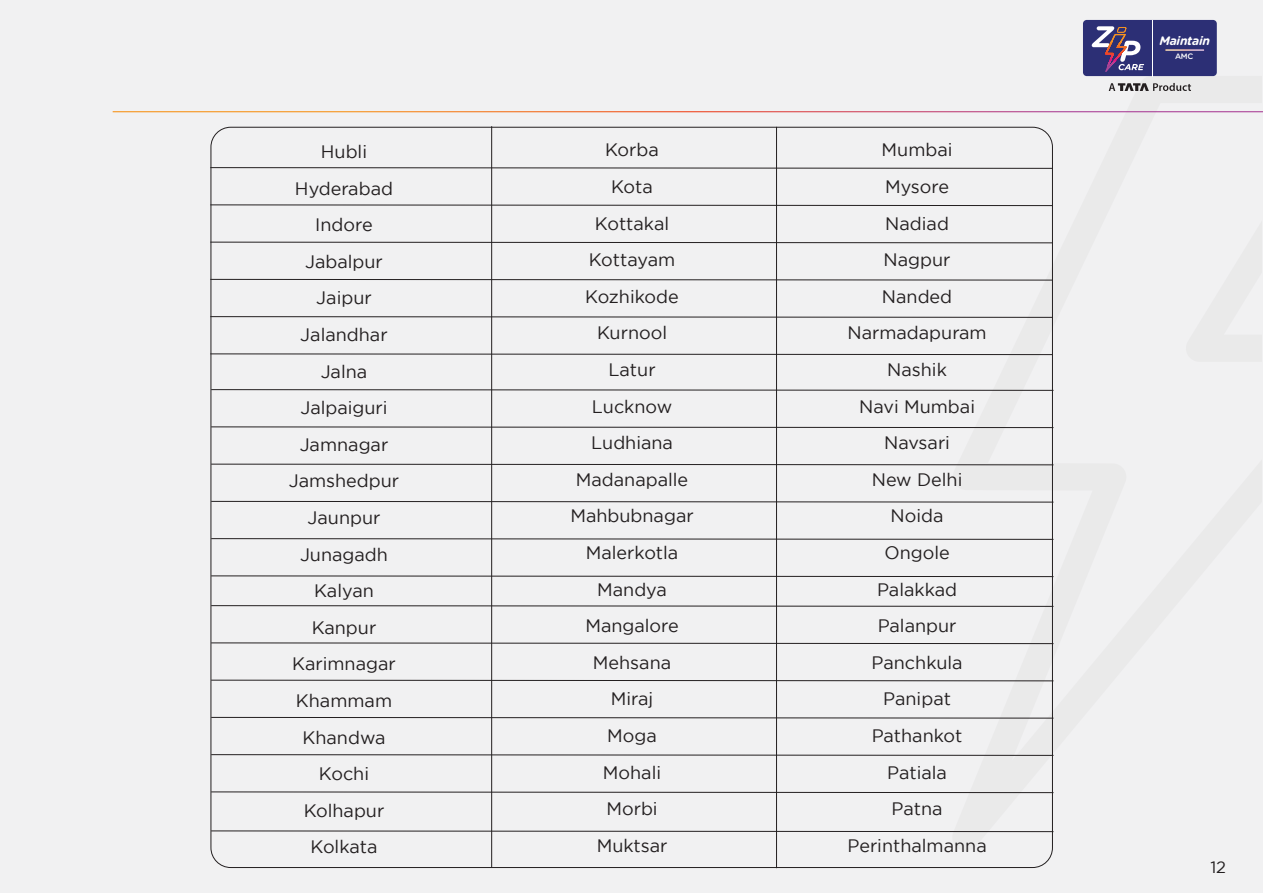
<style>
.page{position:relative;width:1263px;height:893px;background:#f1f1f2}
.page>*{position:absolute;margin:0;border:0;box-sizing:border-box;transform-origin:0 0}
.t1{font:18px/36.6px "Gotham";color:#231f20;text-align:center}
.t2{font:16.5px "Gotham";color:#231f20}
.t3{font:italic 700 12.3px "Gotham Rounded";letter-spacing:-.025em;color:#fff}
.t4{font:500 7.95px "Gotham Rounded";color:#fff}
</style>
<div class="page">
<svg style="left:951px;top:76px;width:311px;height:757px"></svg>
<hr style="left:113px;top:111px;width:1150px;height:1px;background:#fff">
<hr style="left:491px;top:126px;width:1px;height:741px;background:#231f20">
<hr style="left:776px;top:127px;width:1px;height:741px;background:#231f20">
<svg style="left:210px;top:167px;width:843px;height:2px;background:#888687"></svg>
<svg style="left:210px;top:204px;width:843px;height:2px;background:#898788"></svg>
<svg style="left:210px;top:241px;width:843px;height:3px"></svg>
<svg style="left:210px;top:279px;width:843px;height:2px;background:#898788"></svg>
<svg style="left:210px;top:316px;width:843px;height:2px;background:#888687"></svg>
<svg style="left:210px;top:353px;width:843px;height:2px;background:#898788"></svg>
<svg style="left:210px;top:389px;width:844px;height:2px;background:#888687"></svg>
<svg style="left:210px;top:426px;width:844px;height:2px;background:#898788"></svg>
<svg style="left:210px;top:463px;width:844px;height:3px"></svg>
<svg style="left:210px;top:501px;width:844px;height:2px;background:#898788"></svg>
<svg style="left:210px;top:538px;width:844px;height:2px;background:#888687"></svg>
<svg style="left:210px;top:575px;width:844px;height:2px;background:#898788"></svg>
<svg style="left:210px;top:605px;width:844px;height:2px;background:#888687"></svg>
<svg style="left:210px;top:642px;width:844px;height:2px;background:#898788"></svg>
<svg style="left:210px;top:679px;width:844px;height:3px"></svg>
<svg style="left:210px;top:717px;width:844px;height:2px;background:#898788"></svg>
<svg style="left:210px;top:754px;width:844px;height:2px;background:#888687"></svg>
<svg style="left:210px;top:791px;width:844px;height:2px;background:#898788"></svg>
<svg style="left:210px;top:830px;width:844px;height:2px;background:#8a8889"></svg>
<svg style="left:1109px;top:83px;width:82px;height:8px"></svg>
<div style="left:1083px;top:20px;width:134px;height:56px;background:#2c2f75;border-radius:4px"></div>
<svg style="left:1092px;top:26px;width:52px;height:46px"></svg>
<hr style="left:1152px;top:20px;width:1px;height:56px;background:#fff">
<hr style="left:1165px;top:50px;width:39px;height:1px;background:#fff">
<p class="t1" style="left:289px;top:133px;width:112px">Hubli<br>Hyderabad<br>Indore<br>Jabalpur<br>Jaipur<br>Jalandhar<br>Jalna<br>Jalpaiguri<br>Jamnagar<br>Jamshedpur<br>Jaunpur<br>Junagadh<br>Kalyan<br>Kanpur<br>Karimnagar<br>Khammam<br>Khandwa<br>Kochi<br>Kolhapur<br>Kolkata</p>
<p class="t1" style="left:570px;top:132px;width:125px">Korba<br>Kota<br>Kottakal<br>Kottayam<br>Kozhikode<br>Kurnool<br>Latur<br>Lucknow<br>Ludhiana<br>Madanapalle<br>Mahbubnagar<br>Malerkotla<br>Mandya<br>Mangalore<br>Mehsana<br>Miraj<br>Moga<br>Mohali<br>Morbi<br>Muktsar</p>
<p class="t1" style="left:847px;top:131px;width:141px">Mumbai<br>Mysore<br>Nadiad<br>Nagpur<br>Nanded<br>Narmadapuram<br>Nashik<br>Navi Mumbai<br>Navsari<br>New Delhi<br>Noida<br>Ongole<br>Palakkad<br>Palanpur<br>Panchkula<br>Panipat<br>Pathankot<br>Patiala<br>Patna<br>Perinthalmanna</p>
<p class="t3" style="left:1159px;top:31px;width:52px">Maintain</p>
<p class="t4" style="left:1175px;top:51px;width:20px">AMC</p>
<p class="t2" style="left:1210px;top:858px;width:17px">12</p>
</div>
